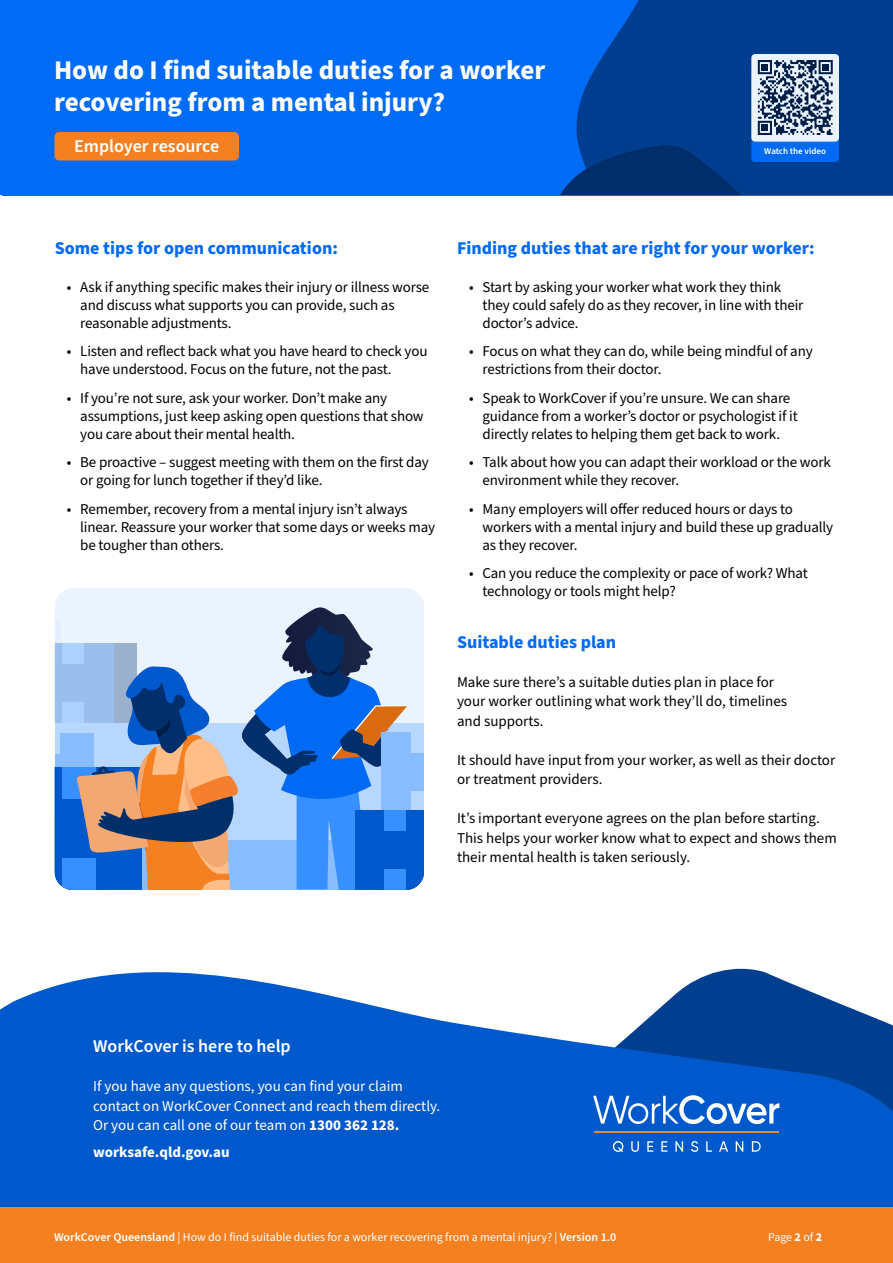
<style>
.page{position:relative;width:893px;height:1263px;background:#fff}
.page>*{position:absolute;margin:0;border:0;box-sizing:border-box;transform-origin:0 0}
.t1{font:700 27px/32.4px "Source Sans Pro";color:#fff}
.t2{font:700 18px "Source Sans Pro";color:#006af5}
.t3{font:600 18px "Source Sans Pro";color:#fff}
.t4{font:15px/18px "Source Sans Pro";letter-spacing:-.01em;color:#000}
.t5{font:15px/19.5px "Source Sans Pro";color:#fff}
.t6{font:700 15px "Source Sans Pro";color:#fff}
.t7{font:12px "Source Sans Pro";color:#fff}
.t8{font:600 9px "Source Sans Pro";color:#fff}
.s1{font-weight:700}
.s2{font-weight:600}
</style>
<div class="page">
<div style="left:2px;top:0;width:891px;height:195px;background:#006bf5"></div>
<svg style="left:576px;top:0;width:317px;height:195px;fill:#003d8f"></svg>
<svg style="left:560px;top:142px;width:182px;height:53px"></svg>
<div style="left:0;top:1206px;width:893px;height:57px;background:#f58020"></div>
<div style="left:54px;top:132px;width:185px;height:29px;background:#f58021;border-radius:5px"></div>
<div style="left:751px;top:74px;width:88px;height:88px;background:#006af5;border-radius:4px"></div>
<div style="left:751px;top:54px;width:88px;height:88px;background:#ebf3ff;border-radius:4px"></div>
<svg style="left:758px;top:60px;width:75px;height:75px"></svg>
<svg style="left:0;top:968px;width:893px;height:238px;fill:#0059cc"></svg>
<svg style="left:593px;top:1095px;width:186px;height:29px"></svg>
<svg style="left:613px;top:1141px;width:148px;height:11px"></svg>
<hr style="left:594px;top:1132px;width:184px;height:1px;background:#e68733">
<div style="left:55px;top:588px;width:369px;height:136px;background:#ebf3ff"></div>
<div style="left:55px;top:621px;width:5px;height:51px;background:#e3efff"></div>
<div style="left:55px;top:643px;width:59px;height:80px;background:#9bbfed"></div>
<div style="left:63px;top:643px;width:21px;height:21px;background:#aed1ff"></div>
<div style="left:63px;top:702px;width:21px;height:21px;background:#aed1ff"></div>
<div style="left:55px;top:733px;width:38px;height:79px;background:#8abdff"></div>
<div style="left:55px;top:733px;width:5px;height:20px;background:#b8d7ff"></div>
<div style="left:55px;top:767px;width:87px;height:123px;background:#0059cc"></div>
<div style="left:63px;top:767px;width:33px;height:32px;background:#388fff"></div>
<div style="left:63px;top:859px;width:33px;height:31px;background:#388fff"></div>
<svg style="left:77px;top:607px;width:330px;height:283px"></svg>
<div style="left:381px;top:732px;width:43px;height:79px;background:#8abdff"></div>
<div style="left:411px;top:732px;width:13px;height:21px;background:#b8d7ff"></div>
<div style="left:411px;top:791px;width:13px;height:20px;background:#b8d7ff"></div>
<div style="left:355px;top:811px;width:69px;height:79px;background:#0059cc"></div>
<div style="left:384px;top:811px;width:22px;height:20px;background:#388fff"></div>
<div style="left:384px;top:869px;width:22px;height:21px;background:#388fff"></div>
<h1 class="t1" style="left:54px;top:54px;width:493px">How do I find suitable duties for a worker recovering from a mental injury?</h1>
<p class="t3" style="left:74px;top:134px;width:147px">Employer resource</p>
<p class="t8" style="left:764px;top:145px;width:63px">Watch the video</p>
<p class="t2" style="left:55px;top:236px;width:285px">Some tips for open communication:</p>
<p class="t4" style="left:80px;top:278px;width:351px;text-indent:-14px">• Ask if anything specific makes their injury or illness worse and discuss what supports you can provide, such as reasonable adjustments.</p>
<p class="t4" style="left:80px;top:343px;width:349px;text-indent:-14px">• Listen and reflect back what you have heard to check you have understood. Focus on the future, not the past.</p>
<p class="t4" style="left:80px;top:389px;width:345px;text-indent:-14px">• If you’re not sure, ask your worker. Don’t make any assumptions, just keep asking open questions that show you care about their mental health.</p>
<p class="t4" style="left:80px;top:454px;width:350px;text-indent:-14px">• Be proactive – suggest meeting with them on the first day or going for lunch together if they’d like.</p>
<p class="t4" style="left:80px;top:500px;width:356px;text-indent:-14px">• Remember, recovery from a mental injury isn’t always linear. Reassure your worker that some days or weeks may be tougher than others.</p>
<p class="t2" style="left:457px;top:236px;width:359px">Finding duties that are right for your worker:</p>
<p class="t4" style="left:482px;top:278px;width:322px;text-indent:-14px">• Start by asking your worker what work they think they could safely do as they recover, in line with their doctor’s advice.</p>
<p class="t4" style="left:482px;top:343px;width:332px;text-indent:-14px">• Focus on what they can do, while being mindful of any restrictions from their doctor.</p>
<p class="t4" style="left:482px;top:389px;width:317px;text-indent:-14px">• Speak to WorkCover if you’re unsure. We can share guidance from a worker’s doctor or psychologist if it directly relates to helping them get back to work.</p>
<p class="t4" style="left:482px;top:454px;width:350px;text-indent:-14px">• Talk about how you can adapt their workload or the work environment while they recover.</p>
<p class="t4" style="left:482px;top:500px;width:352px;text-indent:-14px">• Many employers will offer reduced hours or days to workers with a mental injury and build these up gradually as they recover.</p>
<p class="t4" style="left:482px;top:565px;width:327px;text-indent:-14px">• Can you reduce the complexity or pace of work? What technology or tools might help?</p>
<p class="t2" style="left:457px;top:629px;width:161px">Suitable duties plan</p>
<p class="t4" style="left:457px;top:672px;width:332px;line-height:19.5px">Make sure there’s a suitable duties plan in place for your worker outlining what work they’ll do, timelines and supports.</p>
<p class="t4" style="left:457px;top:750px;width:380px;line-height:19.5px">It should have input from your worker, as well as their doctor or treatment providers.</p>
<p class="t4" style="left:457px;top:809px;width:381px;line-height:19.5px">It’s important everyone agrees on the plan before starting.<br>This helps your worker know what to expect and shows them their mental health is taken seriously.</p>
<p class="t3" style="left:93px;top:1034px;width:199px">WorkCover is here to help</p>
<p class="t5" style="left:93px;top:1077px;width:349px">If you have any questions, you can find your claim contact on WorkCover Connect and reach them directly.<br>Or you can call one of our team on <span class="s1">1300 362 128.</span></p>
<p class="t6" style="left:93px;top:1142px;width:138px">worksafe.qld.gov.au</p>
<p class="t7" style="left:54px;top:1228px;width:564px"><span class="s2">WorkCover Queensland</span> | How do I find suitable duties for a worker recovering from a mental injury? | <span class="s2">Version 1.0</span></p>
<p class="t7" style="left:768px;top:1228px;width:56px">Page <span class="s1">2</span> of <span class="s1">2</span></p>
</div>
